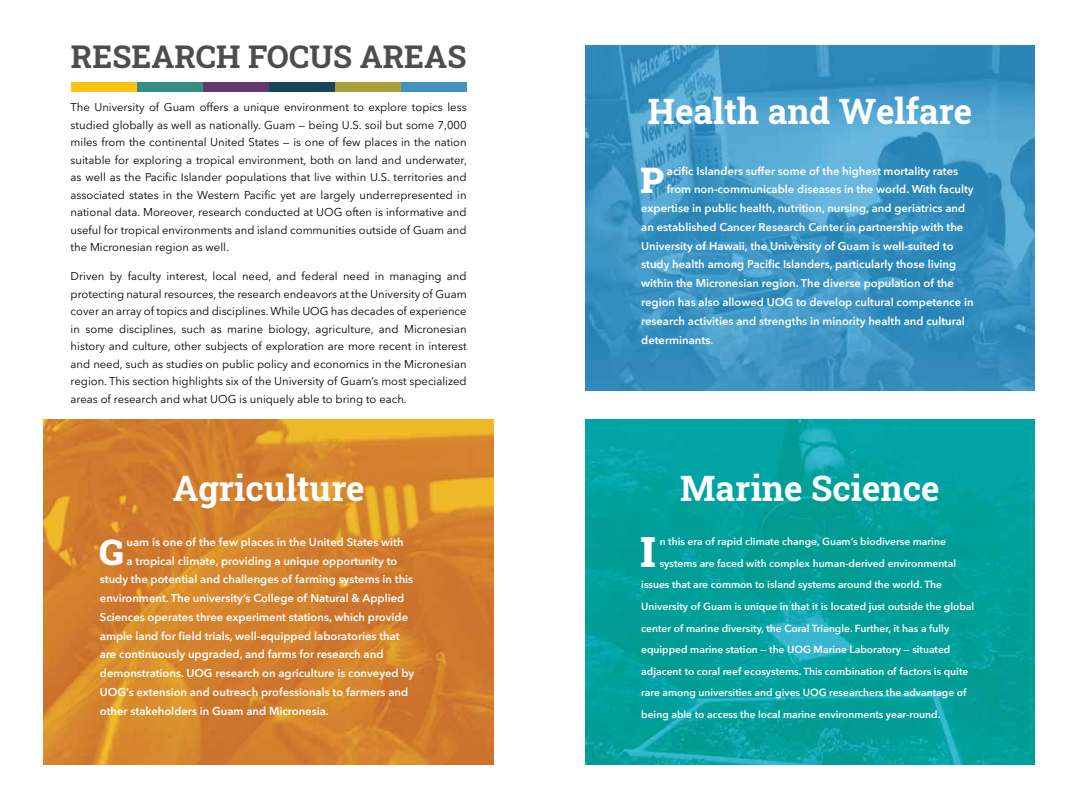
<style>
.page{position:relative;width:1080px;height:810px;background:#fff}
.page>*{position:absolute;margin:0;border:0;box-sizing:border-box;transform-origin:0 0}
.t1{font:900 42.62px "Roboto Slab";color:#fff}
.t2{font:900 36px "Roboto Slab";color:#fff}
.t3{font:700 35px "Roboto Slab";color:#fff}
.t4{font:700 31.25px "Roboto Slab";color:#4d4d4f}
.t5{font:11.25px/17.5px "Avenir Next LT Pro";color:#000;text-align:justify}
.t6{font:600 11.25px "Avenir Next LT Pro";color:#fff}
.t7{font:600 10.25px "Avenir Next LT Pro";color:#fff}
.s1{font-size:10.25px}
</style>
<div class="page">
<img style="left:44px;top:419px;width:450px;height:346px">
<img style="left:585px;top:45px;width:450px;height:346px">
<div style="left:71px;top:82px;width:66px;height:10px;background:#ffc20e"></div>
<div style="left:203px;top:82px;width:66px;height:10px;background:#613870"></div>
<div style="left:137px;top:82px;width:66px;height:10px;background:#358e85"></div>
<div style="left:269px;top:82px;width:66px;height:10px;background:#1a465d"></div>
<div style="left:335px;top:82px;width:66px;height:10px;background:#ac9e39"></div>
<div style="left:401px;top:82px;width:66px;height:10px;background:#4291bf"></div>
<img style="left:585px;top:419px;width:450px;height:346px">
<h3 class="t4" style="left:71px;top:36px;width:397px">RESEARCH FOCUS AREAS</h3>
<p class="t5" style="left:71px;top:99px;width:398px">The University of Guam offers a unique environment to explore topics less studied globally as well as nationally. Guam — being U.S. soil but some 7,000 miles from the continental United States — is one of few places in the nation suitable for exploring a tropical environment, both on land and underwater, as well as the Pacific Islander populations that live within U.S. territories and associated states in the Western Pacific yet are largely underrepresented in national data. Moreover, research conducted at UOG often is informative and useful for tropical environments and island communities outside of Guam and the Micronesian region as well.</p>
<p class="t5" style="left:71px;top:267px;width:398px">Driven by faculty interest, local need, and federal need in managing and protecting natural resources, the research endeavors at the University of Guam cover an array of topics and disciplines. While UOG has decades of experience in some disciplines, such as marine biology, agriculture, and Micronesian history and culture, other subjects of exploration are more recent in interest and need, such as studies on public policy and economics in the Micronesian region. This section highlights six of the University of Guam’s most specialized areas of research and what UOG is uniquely able to bring to each.</p>
<h3 class="t3" style="left:173px;top:464px;width:193px">Agriculture</h3>
<h2 class="t2" style="left:99px;top:527px;width:26px">G</h2>
<p class="t6" style="left:127px;top:535px;width:279px">uam is one of the few places in the United States with</p>
<p class="t6" style="left:127px;top:554px;width:272px">a tropical climate, providing a unique opportunity to</p>
<p class="t6" style="left:100px;top:573px;width:315px">study the potential and challenges of farming systems in this</p>
<p class="t6" style="left:100px;top:591px;width:306px">environment. The university’s College of Natural &amp; Applied</p>
<p class="t6" style="left:100px;top:610px;width:310px">Sciences operates three experiment stations, which provide</p>
<p class="t6" style="left:100px;top:629px;width:301px">ample land for field trials, well-equipped laboratories that</p>
<p class="t6" style="left:100px;top:648px;width:285px">are continuously upgraded, and farms for research and</p>
<p class="t6" style="left:100px;top:666px;width:316px">demonstrations. UOG research on agriculture is conveyed by</p>
<p class="t6" style="left:100px;top:685px;width:310px">UOG’s extension and outreach professionals to farmers and</p>
<p class="t6" style="left:100px;top:704px;width:230px">other stakeholders in Guam and Micronesia.</p>
<h3 class="t3" style="left:648px;top:87px;width:326px">Health and Welfare</h3>
<h2 class="t2" style="left:641px;top:156px;width:25px">P</h2>
<p class="t6" style="left:667px;top:164px;width:293px">acific Islanders suffer some of the highest mortality rates</p>
<p class="t6" style="left:667px;top:183px;width:308px">from non-communicable diseases in the world. With faculty</p>
<p class="t6" style="left:641px;top:201px;width:325px">expertise in public health, nutrition, nursing, and geriatrics and</p>
<p class="t6" style="left:641px;top:220px;width:324px">an established Cancer Research Center in partnership with the</p>
<p class="t6" style="left:641px;top:239px;width:314px">University of Hawaii, the University of Guam is well-suited to</p>
<p class="t6" style="left:641px;top:258px;width:316px">study health among Pacific Islanders, particularly those living</p>
<p class="t6" style="left:641px;top:276px;width:314px">within the Micronesian region. The diverse population of the</p>
<p class="t6" style="left:641px;top:295px;width:334px">region has also allowed UOG to develop cultural competence in</p>
<p class="t6" style="left:641px;top:314px;width:325px">research activities and strengths in minority health and cultural</p>
<p class="t6" style="left:641px;top:333px;width:73px">determinants<span class="s1">.</span></p>
<h3 class="t3" style="left:680px;top:464px;width:261px">Marine Science</h3>
<h1 class="t1" style="left:640px;top:522px;width:17px">I</h1>
<p class="t7" style="left:660px;top:535px;width:288px">n this era of rapid climate change, Guam’s biodiverse marine</p>
<p class="t7" style="left:660px;top:557px;width:298px">systems are faced with complex human-derived environmental</p>
<p class="t7" style="left:641px;top:579px;width:302px">issues that are common to island systems around the world. The</p>
<p class="t7" style="left:641px;top:600px;width:335px">University of Guam is unique in that it is located just outside the global</p>
<p class="t7" style="left:641px;top:622px;width:310px">center of marine diversity, the Coral Triangle. Further, it has a fully</p>
<p class="t7" style="left:641px;top:643px;width:311px">equipped marine station — the UOG Marine Laboratory — situated</p>
<p class="t7" style="left:641px;top:665px;width:329px">adjacent to coral reef ecosystems. This combination of factors is quite</p>
<p class="t7" style="left:641px;top:687px;width:327px">rare among universities and gives UOG researchers the advantage of</p>
<p class="t7" style="left:641px;top:708px;width:301px">being able to access the local marine environments year-round.</p>
</div>
